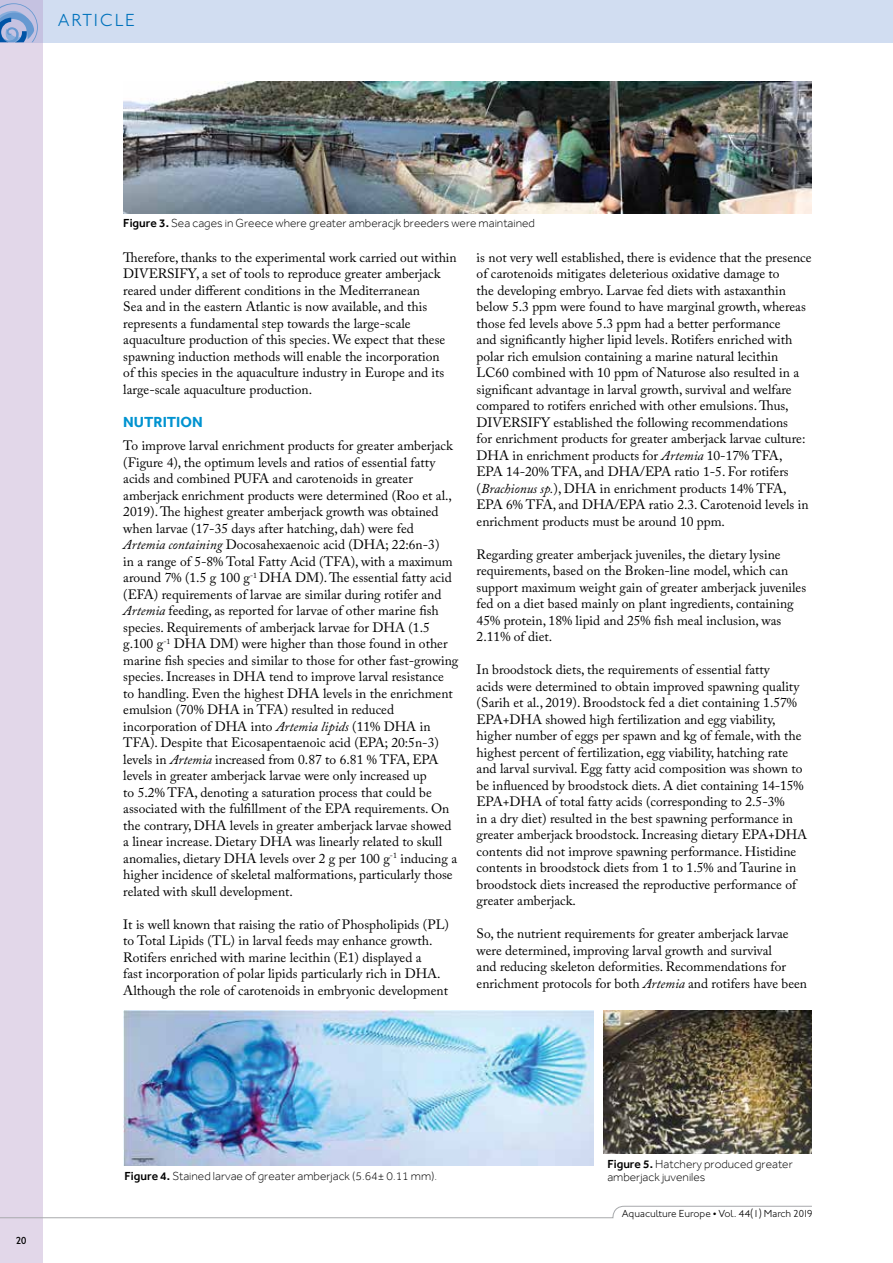
<style>
.page{position:relative;width:893px;height:1263px;background:#fff}
.page>*{position:absolute;margin:0;border:0;box-sizing:border-box;transform-origin:0 0}
.t1{font:300 18px "Johnston ITC";letter-spacing:.095em;color:#0072bc}
.t2{font:700 15px "Effra";color:#0093d0}
.t3{font:13.5px/16.5px "Adobe Caslon Pro";color:#000}
.t4{font:300 12px/13.5px "Effra";color:#000}
.t5{font:300 10.5px "Johnston ITC";letter-spacing:-.005em;color:#000}
.t6{font:500 10.5px "Johnston ITC";color:#000}
.s1{font-weight:500}
.s2{font-style:italic}
</style>
<div class="page">
<div style="left:0;top:0;width:893px;height:43px;background:#d1ddf1"></div>
<div style="left:0;top:0;width:43px;height:1263px;background:#e2d7e9"></div>
<svg style="left:0;top:3px;width:38px;height:40px;background:#92a9d5"></svg>
<svg style="left:0;top:1205px;width:812px;height:13px"></svg>
<img style="left:123px;top:81px;width:689px;height:132px">
<img style="left:123px;top:1011px;width:471px;height:154px">
<img style="left:604px;top:1010px;width:208px;height:144px">
<h1 class="t1" style="left:58px;top:10px;width:79px">ARTICLE</h1>
<p class="t6" style="left:16px;top:1235px;width:13px">20</p>
<p class="t4" style="left:123px;top:216px;width:413px"><span class="s1">Figure 3.</span> Sea cages in Greece where greater amberacjk breeders were maintained</p>
<p class="t3" style="left:123px;top:249px;width:335px">Therefore, thanks to the experimental work carried out within DIVERSIFY, a set of tools to reproduce greater amberjack reared under different conditions in the Mediterranean<br>Sea and in the eastern Atlantic is now available, and this represents a fundamental step towards the large-scale aquaculture production of this species. We expect that these spawning induction methods will enable the incorporation<br>of this species in the aquaculture industry in Europe and its large-scale aquaculture production.</p>
<p class="t2" style="left:123px;top:413px;width:81px">NUTRITION</p>
<p class="t3" style="left:123px;top:437px;width:337px">To improve larval enrichment products for greater amberjack (Figure 4), the optimum levels and ratios of essential fatty acids and combined PUFA and carotenoids in greater amberjack enrichment products were determined (Roo et al., 2019). The highest greater amberjack growth was obtained when larvae (17-35 days after hatching, dah) were fed <span class="s2">Artemia containing</span> Docosahexaenoic acid (DHA; 22:6n-3)<br>in a range of 5-8% Total Fatty Acid (TFA), with a maximum around 7% (1.5 g 100 g<sup>-1</sup> DHA DM). The essential fatty acid (EFA) requirements of larvae are similar during rotifer and <span class="s2">Artemia</span> feeding, as reported for larvae of other marine fish species. Requirements of amberjack larvae for DHA (1.5 g.100 g<sup>-1</sup> DHA DM) were higher than those found in other marine fish species and similar to those for other fast-growing species. Increases in DHA tend to improve larval resistance<br>to handling. Even the highest DHA levels in the enrichment emulsion (70% DHA in TFA) resulted in reduced incorporation of DHA into <span class="s2">Artemia lipids</span> (11% DHA in TFA). Despite that Eicosapentaenoic acid (EPA; 20:5n-3) levels in <span class="s2">Artemia</span> increased from 0.87 to 6.81 % TFA, EPA levels in greater amberjack larvae were only increased up<br>to 5.2% TFA, denoting a saturation process that could be associated with the fulfillment of the EPA requirements. On the contrary, DHA levels in greater amberjack larvae showed a linear increase. Dietary DHA was linearly related to skull anomalies, dietary DHA levels over 2 g per 100 g<sup>-1</sup> inducing a higher incidence of skeletal malformations, particularly those related with skull development.</p>
<p class="t3" style="left:123px;top:916px;width:327px">It is well known that raising the ratio of Phospholipids (PL) to Total Lipids (TL) in larval feeds may enhance growth.<br>Rotifers enriched with marine lecithin (E1) displayed a<br>fast incorporation of polar lipids particularly rich in DHA.<br>Although the role of carotenoids in embryonic development</p>
<p class="t3" style="left:477px;top:249px;width:336px">is not very well established, there is evidence that the presence of carotenoids mitigates deleterious oxidative damage to<br>the developing embryo. Larvae fed diets with astaxanthin below 5.3 ppm were found to have marginal growth, whereas those fed levels above 5.3 ppm had a better performance<br>and significantly higher lipid levels. Rotifers enriched with polar rich emulsion containing a marine natural lecithin LC60 combined with 10 ppm of Naturose also resulted in a significant advantage in larval growth, survival and welfare compared to rotifers enriched with other emulsions. Thus, DIVERSIFY established the following recommendations<br>for enrichment products for greater amberjack larvae culture:<br>DHA in enrichment products for <span class="s2">Artemia</span> 10-17% TFA, EPA 14-20% TFA, and DHA/EPA ratio 1-5. For rotifers (<span class="s2">Brachionus sp.</span>), DHA in enrichment products 14% TFA, EPA 6% TFA, and DHA/EPA ratio 2.3. Carotenoid levels in enrichment products must be around 10 ppm.</p>
<p class="t3" style="left:477px;top:546px;width:331px">Regarding greater amberjack juveniles, the dietary lysine requirements, based on the Broken-line model, which can support maximum weight gain of greater amberjack juveniles fed on a diet based mainly on plant ingredients, containing 45% protein, 18% lipid and 25% fish meal inclusion, was 2.11% of diet.</p>
<p class="t3" style="left:477px;top:661px;width:332px">In broodstock diets, the requirements of essential fatty<br>acids were determined to obtain improved spawning quality (Sarih et al., 2019). Broodstock fed a diet containing 1.57% EPA+DHA showed high fertilization and egg viability, higher number of eggs per spawn and kg of female, with the highest percent of fertilization, egg viability, hatching rate and larval survival. Egg fatty acid composition was shown to be influenced by broodstock diets. A diet containing 14-15% EPA+DHA of total fatty acids (corresponding to 2.5-3%<br>in a dry diet) resulted in the best spawning performance in greater amberjack broodstock. Increasing dietary EPA+DHA contents did not improve spawning performance. Histidine contents in broodstock diets from 1 to 1.5% and Taurine in broodstock diets increased the reproductive performance of greater amberjack.</p>
<p class="t3" style="left:477px;top:925px;width:332px">So, the nutrient requirements for greater amberjack larvae were determined, improving larval growth and survival<br>and reducing skeleton deformities. Recommendations for enrichment protocols for both <span class="s2">Artemia</span> and rotifers have been</p>
<p class="t4" style="left:124px;top:1169px;width:314px"><span class="s1">Figure 4.</span> Stained larvae of greater amberjack (5.64± 0.11 mm).</p>
<p class="t4" style="left:607px;top:1157px;width:187px"><span class="s1">Figure 5.</span> Hatchery produced greater amberjack juveniles</p>
<p class="t5" style="left:622px;top:1208px;width:193px">Aquaculture Europe • Vol. 44(1) March 2019</p>
</div>
